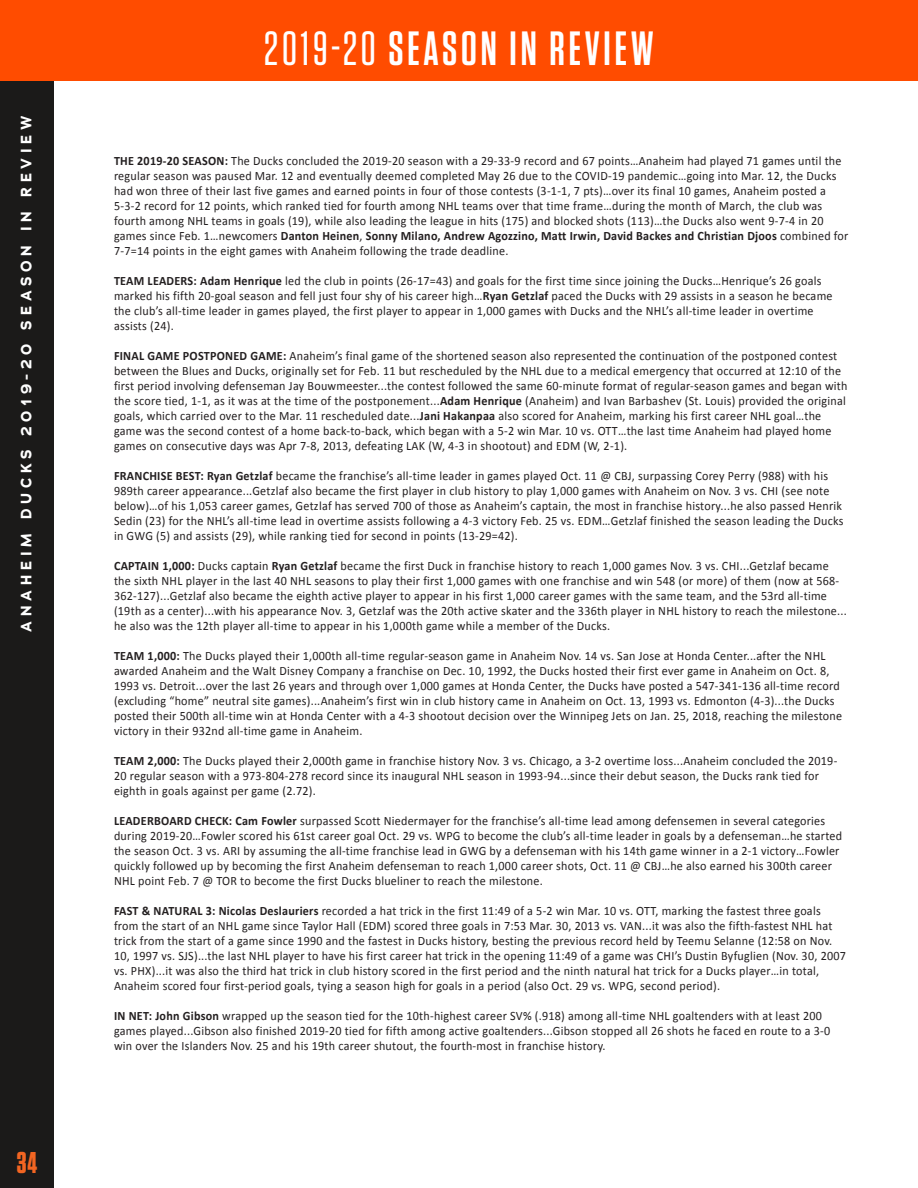
<style>
.page{position:relative;width:918px;height:1188px;background:#fff}
.page>*{position:absolute;margin:0;border:0;box-sizing:border-box;transform-origin:0 0}
.t1{font:600 48px "Tungsten Narrow";letter-spacing:.08em;color:#fff}
.t2{font:700 30px "Tungsten Narrow";color:#f26522}
.t3{font:700 15px "Adrianna";letter-spacing:.315em;color:#fff}
.t4{font:12.75px/15px "Calibri";letter-spacing:.02em;color:#231f20;scale:.95 1}
.s1{font-weight:500}
.s2{font-weight:700}
</style>
<div class="page">
<div style="left:0;top:81px;width:54px;height:1053px;background:#1b1a19"></div>
<div style="left:0;top:1134px;width:54px;height:54px;background:#1b1a19"></div>
<div style="left:0;top:0;width:918px;height:81px;background:#ff4c00"></div>
<p class="t3" style="left:16px;top:632px;width:518px;rotate:-90deg">ANAHEIM DUCKS 2019-20 SEASON IN REVIEW</p>
<p class="t2" style="left:17px;top:1147px;width:22px">34</p>
<p class="t1" style="left:264px;top:24px;width:391px"><span class="s1">2019-20</span> SEASON IN REVIEW</p>
<p class="t4" style="left:114px;top:154px;width:775px"><span class="s2">THE 2019-20 SEASON:</span> The Ducks concluded the 2019-20 season with a 29-33-9 record and 67 points…Anaheim had played 71 games until the regular season was paused Mar. 12 and eventually deemed completed May 26 due to the COVID-19 pandemic…going into Mar. 12, the Ducks had won three of their last five games and earned points in four of those contests (3-1-1, 7 pts)…over its final 10 games, Anaheim posted a 5-3-2 record for 12 points, which ranked tied for fourth among NHL teams over that time frame…during the month of March, the club was fourth among NHL teams in goals (19), while also leading the league in hits (175) and blocked shots (113)…the Ducks also went 9-7-4 in 20 games since Feb. 1…newcomers <span class="s2">Danton Heinen</span>, <span class="s2">Sonny Milano, Andrew Agozzino, Matt Irwin, David Backes and Christian Djoos</span> combined for 7-7=14 points in the eight games with Anaheim following the trade deadline.</p>
<p class="t4" style="left:114px;top:274px;width:758px"><span class="s2">TEAM LEADERS: Adam Henrique</span> led the club in points (26-17=43) and goals for the first time since joining the Ducks…Henrique’s 26 goals marked his fifth 20-goal season and fell just four shy of his career high…<span class="s2">Ryan Getzlaf</span> paced the Ducks with 29 assists in a season he became the club’s all-time leader in games played, the first player to appear in 1,000 games with Ducks and the NHL’s all-time leader in overtime assists (24).</p>
<p class="t4" style="left:114px;top:349px;width:774px"><span class="s2">FINAL GAME POSTPONED GAME:</span> Anaheim’s final game of the shortened season also represented the continuation of the postponed contest between the Blues and Ducks, originally set for Feb. 11 but rescheduled by the NHL due to a medical emergency that occurred at 12:10 of the first period involving defenseman Jay Bouwmeester...the contest followed the same 60-minute format of regular-season games and began with the score tied, 1-1, as it was at the time of the postponement...<span class="s2">Adam Henrique</span> (Anaheim) and Ivan Barbashev (St. Louis) provided the original goals, which carried over to the Mar. 11 rescheduled date...<span class="s2">Jani Hakanpaa</span> also scored for Anaheim, marking his first career NHL goal…the game was the second contest of a home back-to-back, which began with a 5-2 win Mar. 10 vs. OTT…the last time Anaheim had played home games on consecutive days was Apr 7-8, 2013, defeating LAK (W, 4-3 in shootout) and EDM (W, 2-1).</p>
<p class="t4" style="left:114px;top:469px;width:769px"><span class="s2">FRANCHISE BEST: Ryan Getzlaf</span> became the franchise’s all-time leader in games played Oct. 11 @ CBJ, surpassing Corey Perry (988) with his 989th career appearance...Getzlaf also became the first player in club history to play 1,000 games with Anaheim on Nov. 3 vs. CHI (see note below)…of his 1,053 career games, Getzlaf has served 700 of those as Anaheim’s captain, the most in franchise history...he also passed Henrik Sedin (23) for the NHL’s all-time lead in overtime assists following a 4-3 victory Feb. 25 vs. EDM…Getzlaf finished the season leading the Ducks in GWG (5) and assists (29), while ranking tied for second in points (13-29=42).</p>
<p class="t4" style="left:114px;top:559px;width:773px"><span class="s2">CAPTAIN 1,000:</span> Ducks captain <span class="s2">Ryan Getzlaf</span> became the first Duck in franchise history to reach 1,000 games Nov. 3 vs. CHI...Getzlaf became the sixth NHL player in the last 40 NHL seasons to play their first 1,000 games with one franchise and win 548 (or more) of them (now at 568- 362-127)...Getzlaf also became the eighth active player to appear in his first 1,000 career games with the same team, and the 53rd all-time (19th as a center)...with his appearance Nov. 3, Getzlaf was the 20th active skater and the 336th player in NHL history to reach the milestone... he also was the 12th player all-time to appear in his 1,000th game while a member of the Ducks.</p>
<p class="t4" style="left:114px;top:649px;width:768px"><span class="s2">TEAM 1,000:</span> The Ducks played their 1,000th all-time regular-season game in Anaheim Nov. 14 vs. San Jose at Honda Center...after the NHL awarded Anaheim and the Walt Disney Company a franchise on Dec. 10, 1992, the Ducks hosted their first ever game in Anaheim on Oct. 8, 1993 vs. Detroit...over the last 26 years and through over 1,000 games at Honda Center, the Ducks have posted a 547-341-136 all-time record (excluding “home” neutral site games)...Anaheim’s first win in club history came in Anaheim on Oct. 13, 1993 vs. Edmonton (4-3)...the Ducks posted their 500th all-time win at Honda Center with a 4-3 shootout decision over the Winnipeg Jets on Jan. 25, 2018, reaching the milestone victory in their 932nd all-time game in Anaheim.</p>
<p class="t4" style="left:114px;top:754px;width:763px"><span class="s2">TEAM 2,000:</span> The Ducks played their 2,000th game in franchise history Nov. 3 vs. Chicago, a 3-2 overtime loss...Anaheim concluded the 2019-<br>20 regular season with a 973-804-278 record since its inaugural NHL season in 1993-94...since their debut season, the Ducks rank tied for eighth in goals against per game (2.72).</p>
<p class="t4" style="left:114px;top:814px;width:768px"><span class="s2">LEADERBOARD CHECK: Cam Fowler</span> surpassed Scott Niedermayer for the franchise’s all-time lead among defensemen in several categories during 2019-20…Fowler scored his 61st career goal Oct. 29 vs. WPG to become the club’s all-time leader in goals by a defenseman…he started the season Oct. 3 vs. ARI by assuming the all-time franchise lead in GWG by a defenseman with his 14th game winner in a 2-1 victory…Fowler quickly followed up by becoming the first Anaheim defenseman to reach 1,000 career shots, Oct. 11 @ CBJ…he also earned his 300th career NHL point Feb. 7 @ TOR to become the first Ducks blueliner to reach the milestone.</p>
<p class="t4" style="left:114px;top:904px;width:772px"><span class="s2">FAST &amp; NATURAL 3: Nicolas Deslauriers</span> recorded a hat trick in the first 11:49 of a 5-2 win Mar. 10 vs. OTT, marking the fastest three goals from the start of an NHL game since Taylor Hall (EDM) scored three goals in 7:53 Mar. 30, 2013 vs. VAN...it was also the fifth-fastest NHL hat trick from the start of a game since 1990 and the fastest in Ducks history, besting the previous record held by Teemu Selanne (12:58 on Nov.<br>10, 1997 vs. SJS)...the last NHL player to have his first career hat trick in the opening 11:49 of a game was CHI’s Dustin Byfuglien (Nov. 30, 2007 vs. PHX)...it was also the third hat trick in club history scored in the first period and the ninth natural hat trick for a Ducks player…in total, Anaheim scored four first-period goals, tying a season high for goals in a period (also Oct. 29 vs. WPG, second period).</p>
<p class="t4" style="left:114px;top:1009px;width:756px"><span class="s2">IN NET: John Gibson</span> wrapped up the season tied for the 10th-highest career SV% (.918) among all-time NHL goaltenders with at least 200 games played...Gibson also finished 2019-20 tied for fifth among active goaltenders...Gibson stopped all 26 shots he faced en route to a 3-0 win over the Islanders Nov. 25 and his 19th career shutout, the fourth-most in franchise history.</p>
</div>
